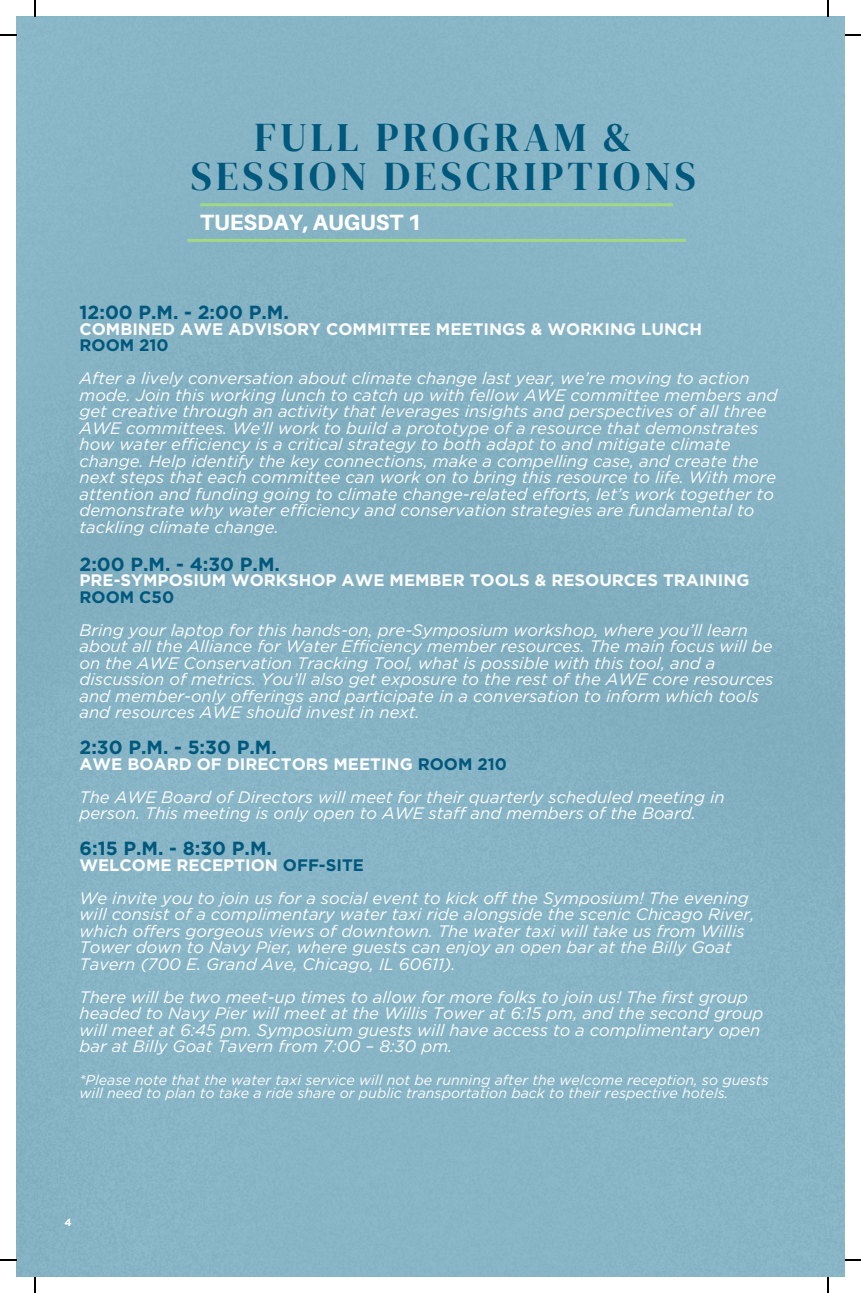
<style>
.page{position:relative;width:861px;height:1293px;background:#fff}
.page>*{position:absolute;margin:0;border:0;box-sizing:border-box;transform-origin:0 0}
.t1{font:40.4px "DM Serif Display";letter-spacing:.1em;color:#00587c}
.t2{font:800 22.2px "Aileron";color:#fff}
.t3{font:700 19px "Gotham";color:#00587c}
.t4{font:italic 16.6px/16.4px "Gotham";color:#fdfdfd}
.t5{font:700 16.6px/16.4px "Gotham";color:#fdfdfd}
.t6{font:700 16.6px "Gotham";color:#00587c}
.t7{font:italic 14.2px/13.6px "Gotham";color:#fdfdfd}
.t8{font:700 10.4px "Gotham";color:#fff}
.s1{color:#00587c}
</style>
<div class="page">
<div style="left:16px;top:16px;width:828px;height:1260px;background:#86b4c5"></div>
<hr style="left:200px;top:203px;width:472px;height:3px;background:#a1d884">
<hr style="left:187px;top:239px;width:498px;height:3px;background:#a1d884">
<svg style="left:34px;top:0;width:2px;height:16px"></svg>
<svg style="left:0;top:34px;width:16px;height:2px"></svg>
<svg style="left:827px;top:0;width:1px;height:16px"></svg>
<svg style="left:844px;top:34px;width:16px;height:2px"></svg>
<svg style="left:34px;top:1276px;width:2px;height:16px"></svg>
<svg style="left:0;top:1259px;width:16px;height:1px"></svg>
<svg style="left:826px;top:1276px;width:2px;height:16px"></svg>
<svg style="left:844px;top:1258px;width:16px;height:2px"></svg>
<p class="t1" style="left:254px;top:109px;width:379px">FULL PROGRAM &amp;</p>
<p class="t1" style="left:191px;top:148px;width:506px">SESSION DESCRIPTIONS</p>
<p class="t2" style="left:200px;top:209px;width:223px">TUESDAY, AUGUST 1</p>
<p class="t3" style="left:79px;top:301px;width:211px">12:00 P.M. - 2:00 P.M.</p>
<p class="t5" style="left:79px;top:320px;width:623px">COMBINED AWE ADVISORY COMMITTEE MEETINGS &amp; WORKING LUNCH</p>
<p class="t6" style="left:79px;top:335px;width:91px">ROOM 210</p>
<p class="t4" style="left:79px;top:370px;width:699px">After a lively conversation about climate change last year, we’re moving to action mode. Join this working lunch to catch up with fellow AWE committee members and get creative through an activity that leverages insights and perspectives of all three AWE committees. We’ll work to build a prototype of a resource that demonstrates how water efficiency is a critical strategy to both adapt to and mitigate climate change. Help identify the key connections, make a compelling case, and create the next steps that each committee can work on to bring this resource to life. With more attention and funding going to climate change-related efforts, let’s work together to demonstrate why water efficiency and conservation strategies are fundamental to tackling climate change.</p>
<p class="t3" style="left:79px;top:552px;width:202px">2:00 P.M. - 4:30 P.M.</p>
<p class="t5" style="left:79px;top:572px;width:671px">PRE-SYMPOSIUM WORKSHOP AWE MEMBER TOOLS &amp; RESOURCES TRAINING<br><span class="s1">ROOM C50</span></p>
<p class="t4" style="left:79px;top:621px;width:695px">Bring your laptop for this hands-on, pre-Symposium workshop, where you’ll learn about all the Alliance for Water Efficiency member resources. The main focus will be on the AWE Conservation Tracking Tool, what is possible with this tool, and a discussion of metrics. You’ll also get exposure to the rest of the AWE core resources and member-only offerings and participate in a conversation to inform which tools and resources AWE should invest in next.</p>
<p class="t3" style="left:79px;top:735px;width:199px">2:30 P.M. - 5:30 P.M.</p>
<p class="t5" style="left:79px;top:755px;width:429px">AWE BOARD OF DIRECTORS MEETING <span class="s1">ROOM 210</span></p>
<p class="t4" style="left:79px;top:788px;width:646px">The AWE Board of Directors will meet for their quarterly scheduled meeting in person. This meeting is only open to AWE staff and members of the Board.</p>
<p class="t3" style="left:79px;top:836px;width:194px">6:15 P.M. - 8:30 P.M.</p>
<p class="t5" style="left:79px;top:856px;width:286px">WELCOME RECEPTION <span class="s1">OFF-SITE</span></p>
<p class="t4" style="left:79px;top:889px;width:676px">We invite you to join us for a social event to kick off the Symposium! The evening will consist of a complimentary water taxi ride alongside the scenic Chicago River, which offers gorgeous views of downtown. The water taxi will take us from Willis Tower down to Navy Pier, where guests can enjoy an open bar at the Billy Goat Tavern (700 E. Grand Ave, Chicago, IL 60611).</p>
<p class="t4" style="left:79px;top:988px;width:685px">There will be two meet-up times to allow for more folks to join us! The first group headed to Navy Pier will meet at the Willis Tower at 6:15 pm, and the second group will meet at 6:45 pm. Symposium guests will have access to a complimentary open bar at Billy Goat Tavern from 7:00 – 8:30 pm.</p>
<p class="t7" style="left:79px;top:1072px;width:690px">*Please note that the water taxi service will not be running after the welcome reception, so guests will need to plan to take a ride share or public transportation back to their respective hotels.</p>
<p class="t8" style="left:64px;top:1215px;width:9px">4</p>
</div>
